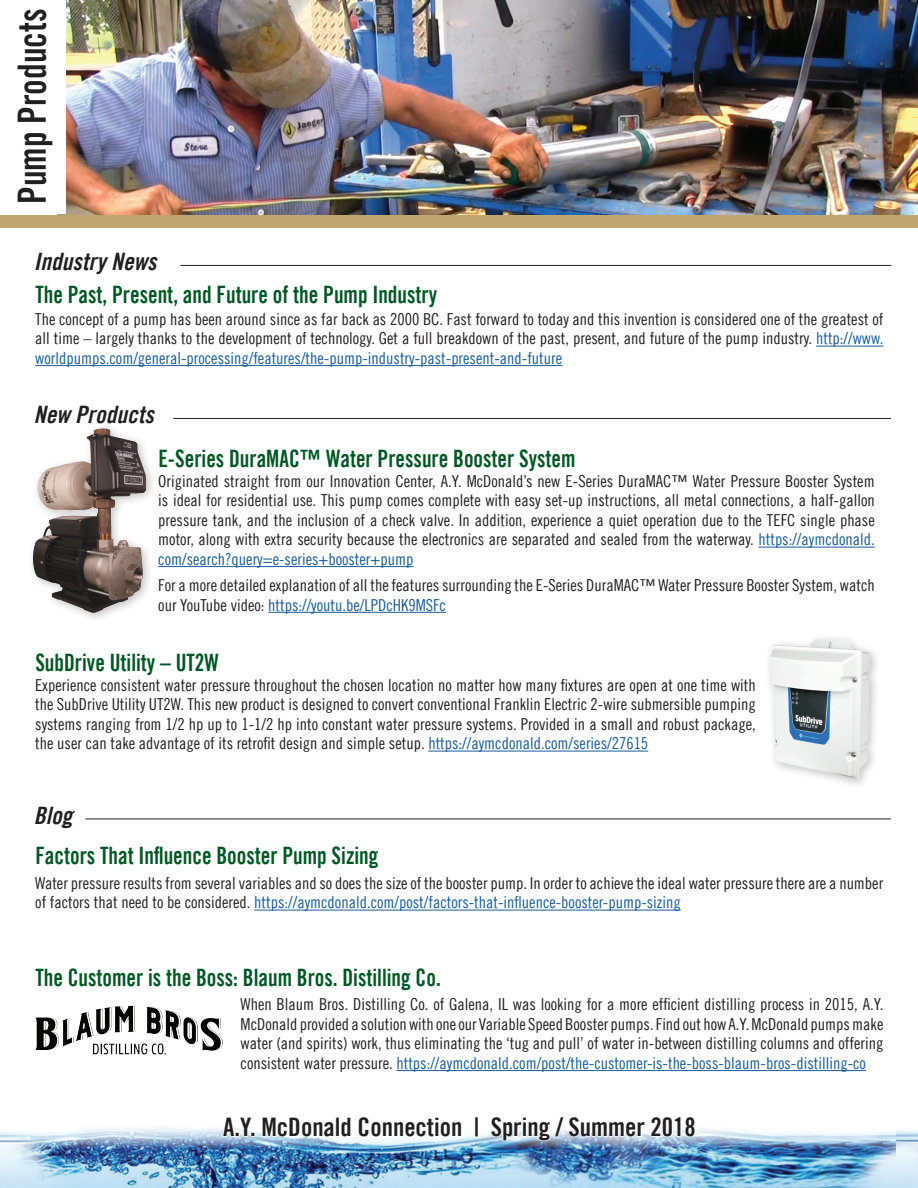
<style>
.page{position:relative;width:918px;height:1188px;background:#fff}
.page>*{position:absolute;margin:0;border:0;box-sizing:border-box;transform-origin:0 0}
.t1{font:39px "Trade Gothic LT Bold Cond Twenty";color:#231f20;scale:.9 1}
.t2{font:25.5px "Trade Gothic LT Bold Cond Twenty";color:#231f20}
.t3{font:24px "Trade Gothic LT Bold Cond Twenty";color:#005824;scale:.9 1}
.t4{font:24px "Trade Gothic LT Bold Cond Twenty Obl";color:#231f20}
.t5{font:16.5px/19.5px "Trade Gothic LT Cond Eighteen";color:#231f20;text-align:justify}
.s1{color:#175d9e}
</style>
<div class="page">
<img style="left:0;top:1127px;width:896px;height:61px">
<hr style="left:816px;top:346px;width:67px;height:1px;background:#175d9e">
<hr style="left:35px;top:365px;width:527px;height:1px;background:#175d9e">
<hr style="left:758px;top:547px;width:117px;height:1px;background:#175d9e">
<hr style="left:158px;top:566px;width:255px;height:1px;background:#175d9e">
<hr style="left:268px;top:612px;width:178px;height:1px;background:#175d9e">
<hr style="left:428px;top:751px;width:220px;height:1px;background:#175d9e">
<hr style="left:254px;top:910px;width:427px;height:1px;background:#175d9e">
<hr style="left:396px;top:1070px;width:470px;height:1px;background:#175d9e">
<svg style="left:222px;top:1127px;width:33px;height:10px"></svg>
<svg style="left:261px;top:1127px;width:201px;height:16px"></svg>
<svg style="left:490px;top:1127px;width:207px;height:15px"></svg>
<img style="left:57px;top:0;width:861px;height:215px">
<div style="left:0;top:0;width:65px;height:213px;background:#fff"></div>
<hr style="left:173px;top:418px;width:718px;height:1px;background:#231f20">
<hr style="left:180px;top:265px;width:711px;height:1px;background:#231f20">
<hr style="left:85px;top:819px;width:806px;height:1px;background:#231f20">
<div style="left:0;top:215px;width:918px;height:12px;background:#c0a770"></div>
<div style="left:764px;top:633px;width:116px;height:156px;background:#231f20;opacity:.25"></div>
<img style="left:769px;top:639px;width:101px;height:141px">
<div style="left:27px;top:423px;width:129px;height:200px;background:#231f20;opacity:.25"></div>
<img style="left:32px;top:428px;width:111px;height:185px">
<img style="left:35px;top:1005px;width:188px;height:50px">
<h1 class="t1" style="left:8px;top:204px;width:218px;rotate:-90deg">Pump Products</h1>
<h3 class="t4" style="left:34px;top:247px;width:124px">Industry News</h3>
<h3 class="t3" style="left:35px;top:280px;width:448px">The Past, Present, and Future of the Pump Industry</h3>
<p class="t5" style="left:35px;top:309px;width:850px">The concept of a pump has been around since as far back as 2000 BC. Fast forward to today and this invention is considered one of the greatest of all time – largely thanks to the development of technology. Get a full breakdown of the past, present, and future of the pump industry. <span class="s1">http://www. worldpumps.com/general-processing/features/the-pump-industry-past-present-and-future</span></p>
<h3 class="t4" style="left:34px;top:400px;width:121px">New Products</h3>
<h3 class="t3" style="left:158px;top:443px;width:465px">E-Series DuraMAC™ Water Pressure Booster System</h3>
<p class="t5" style="left:158px;top:471px;width:718px">Originated straight from our Innovation Center, A.Y. McDonald’s new E-Series DuraMAC™ Water Pressure Booster System is ideal for residential use. This pump comes complete with easy set-up instructions, all metal connections, a half-gallon pressure tank, and the inclusion of a check valve. In addition, experience a quiet operation due to the TEFC single phase motor, along with extra security because the electronics are separated and sealed from the waterway. <span class="s1">https://aymcdonald. com/search?query=e-series+booster+pump</span></p>
<p class="t5" style="left:158px;top:575px;width:718px">For a more detailed explanation of all the features surrounding the E-Series DuraMAC™ Water Pressure Booster System, watch our YouTube video: <span class="s1">https://youtu.be/LPDcHK9MSFc</span></p>
<h3 class="t3" style="left:35px;top:647px;width:205px">SubDrive Utility – UT2W</h3>
<p class="t5" style="left:35px;top:675px;width:722px">Experience consistent water pressure throughout the chosen location no matter how many fixtures are open at one time with the SubDrive Utility UT2W. This new product is designed to convert conventional Franklin Electric 2-wire submersible pumping systems ranging from 1/2 hp up to 1-1/2 hp into constant water pressure systems. Provided in a small and robust package, the user can take advantage of its retrofit design and simple setup. <span class="s1">https://aymcdonald.com/series/27615</span></p>
<h3 class="t4" style="left:34px;top:800px;width:40px">Blog</h3>
<h3 class="t3" style="left:35px;top:841px;width:383px">Factors That Influence Booster Pump Sizing</h3>
<p class="t5" style="left:35px;top:873px;width:850px">Water pressure results from several variables and so does the size of the booster pump. In order to achieve the ideal water pressure there are a number of factors that need to be considered. <span class="s1">https://aymcdonald.com/post/factors-that-influence-booster-pump-sizing</span></p>
<h3 class="t3" style="left:35px;top:962px;width:452px">The Customer is the Boss: Blaum Bros. Distilling Co.</h3>
<p class="t5" style="left:241px;top:995px;width:644px">When Blaum Bros. Distilling Co. of Galena, IL was looking for a more efficient distilling process in 2015, A.Y.<br>McDonald provided a solution with one our Variable Speed Booster pumps. Find out how A.Y. McDonald pumps make water (and spirits) work, thus eliminating the ‘tug and pull’ of water in-between distilling columns and offering consistent water pressure. <span class="s1">https://aymcdonald.com/post/the-customer-is-the-boss-blaum-bros-distilling-co</span></p>
<h2 class="t2" style="left:223px;top:1111px;width:474px">A.Y. McDonald Connection | Spring / Summer 2018</h2>
</div>
